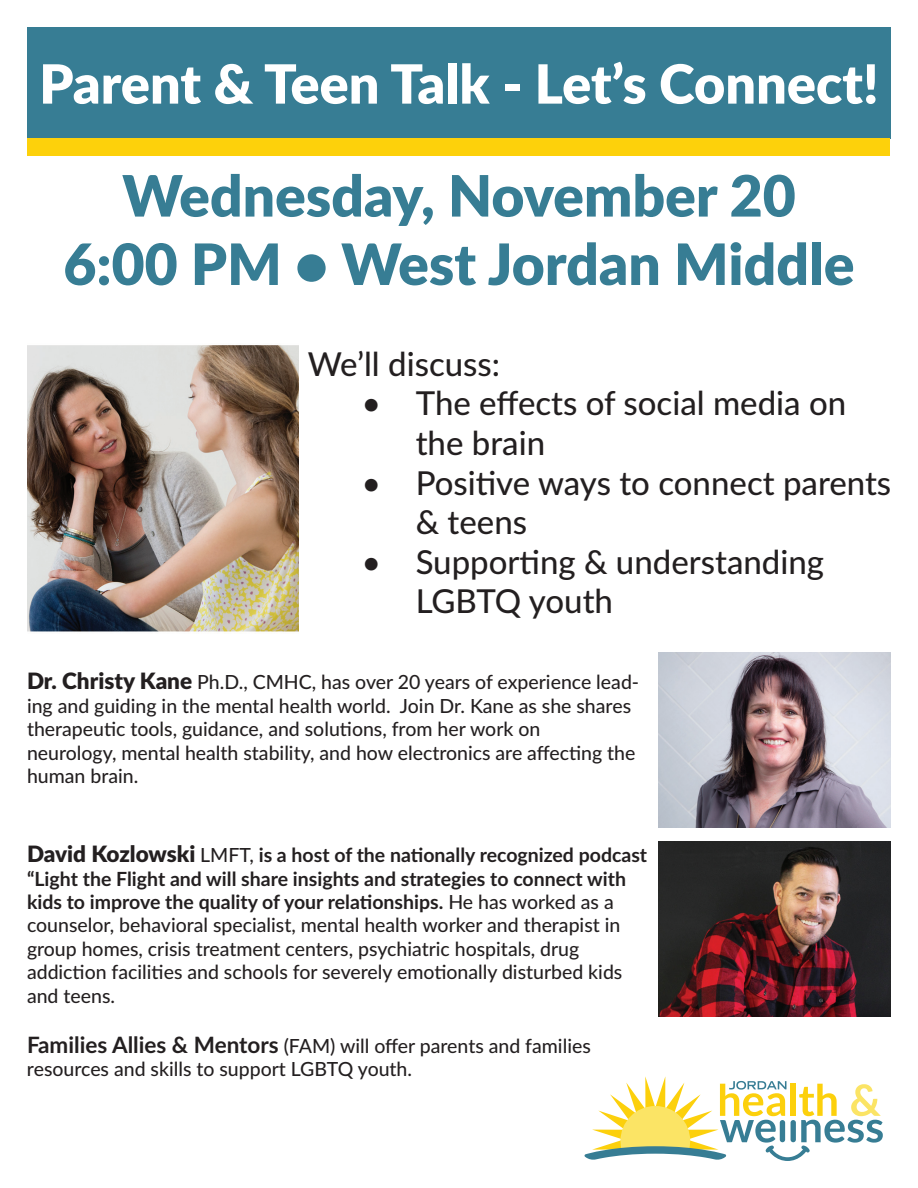
<style>
.page{position:relative;width:918px;height:1188px;background:#fff}
.page>*{position:absolute;margin:0;border:0;box-sizing:border-box;transform-origin:0 0}
.t1{font:900 57px/68.4px "Lato";color:#377d94;text-align:center}
.t2{font:900 54px "Lato";color:#fff}
.t3{font:500 33px/39.6px "Lato";color:#231f20}
.t4{font:500 19.5px/23.4px "Lato";color:#231f20}
.s1{font-weight:900;font-size:22.5px}
.s2{font-weight:700}
.s3{font-weight:700;font-size:22.5px}
</style>
<div class="page">
<img style="left:659px;top:652px;width:232px;height:175px">
<img style="left:659px;top:841px;width:232px;height:175px">
<svg style="left:584px;top:1076px;width:299px;height:85px"></svg>
<div style="left:27px;top:27px;width:864px;height:112px;background:#377d94"></div>
<div style="left:27px;top:138px;width:863px;height:18px;background:#fdd10b"></div>
<img style="left:27px;top:345px;width:272px;height:287px">
<h2 class="t2" style="left:39px;top:43px;width:841px">Parent &amp; Teen Talk - Let’s Connect!</h2>
<h1 class="t1" style="left:63px;top:159px;width:793px">Wednesday, November 20<br>6:00 PM • West Jordan Middle</h1>
<h3 class="t3" style="left:308px;top:343px;width:194px">We’ll discuss:</h3>
<h3 class="t3" style="left:416px;top:382px;width:432px;text-indent:-54px">• The effects of social media on the brain</h3>
<h3 class="t3" style="left:416px;top:461px;width:477px;text-indent:-54px">• Positive ways to connect parents &amp; teens</h3>
<h3 class="t3" style="left:416px;top:541px;width:410px;text-indent:-54px">• Supporting &amp; understanding<br>LGBTQ youth</h3>
<p class="t4" style="left:27px;top:670px;width:614px"><span class="s1">Dr. Christy Kane</span> Ph.D., CMHC, has over 20 years of experience lead&shy;ing and guiding in the mental health world. Join Dr. Kane as she shares therapeutic tools, guidance, and solutions, from her work on<br>neurology, mental health stability, and how electronics are affecting the human brain.</p>
<p class="t4" style="left:27px;top:843px;width:622px"><span class="s1">David Kozlowski</span> LMFT, <span class="s2">is a host of the nationally recognized podcast “Light the Flight and will share insights and strategies to connect with kids to improve the quality of your relationships.</span> He has worked as a counselor, behavioral specialist, mental health worker and therapist in group homes, crisis treatment centers, psychiatric hospitals, drug addiction facilities and schools for severely emotionally disturbed kids and teens.</p>
<p class="t4" style="left:27px;top:1033px;width:565px"><span class="s3">Families Allies &amp; Mentors</span> (FAM) will offer parents and families resources and skills to support LGBTQ youth.</p>
</div>
